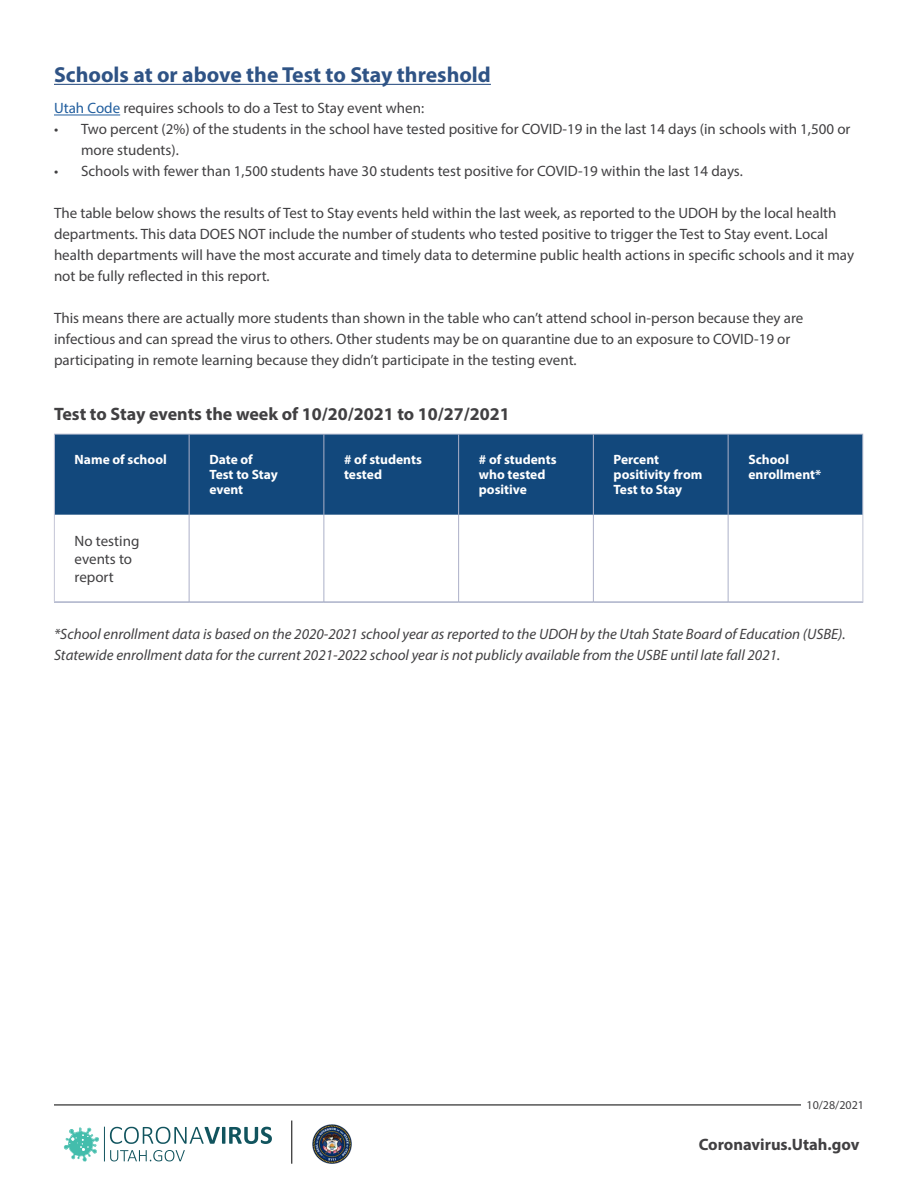
<style>
.page{position:relative;width:918px;height:1188px;background:#fff}
.page>*{position:absolute;margin:0;border:0;box-sizing:border-box;transform-origin:0 0}
.t1{font:700 21.75px "Myriad Pro";color:#2f5385}
.t2{font:700 18px "Myriad Pro";color:#414042}
.t3{font:700 16.5px "Myriad Pro";color:#414042}
.t4{font:15px/21px "Myriad Pro";color:#414042}
.t5{font:italic 15px/21px "Myriad Pro";color:#414042}
.t6{font:700 13.5px/15px "Myriad Pro";color:#fff}
.t7{font:12px "Myriad Pro";color:#414042}
.s1{color:#215e9e}
</style>
<div class="page">
<svg style="left:64px;top:1127px;width:35px;height:35px"></svg>
<svg style="left:110px;top:1150px;width:75px;height:11px"></svg>
<svg style="left:110px;top:1127px;width:162px;height:17px"></svg>
<hr style="left:104px;top:1127px;width:1px;height:34px;background:#11545e">
<hr style="left:54px;top:1105px;width:810px;height:1px;background:#000">
<hr style="left:292px;top:1121px;width:1px;height:43px;background:#000">
<img style="left:312px;top:1124px;width:40px;height:40px">
<div style="left:802px;top:1095px;width:62px;height:18px;background:#fff"></div>
<hr style="left:54px;top:84px;width:437px;height:1px;background:#2f5385">
<hr style="left:54px;top:115px;width:66px;height:1px;background:#215e9e">
<div style="left:55px;top:435px;width:807px;height:80px;background:#12487c"></div>
<hr style="left:189px;top:434px;width:1px;height:81px;background:#acb0c8">
<hr style="left:324px;top:434px;width:1px;height:81px;background:#acb0c8">
<hr style="left:458px;top:434px;width:1px;height:81px;background:#acb0c8">
<hr style="left:593px;top:434px;width:1px;height:81px;background:#acb0c8">
<hr style="left:728px;top:434px;width:1px;height:81px;background:#acb0c8">
<hr style="left:189px;top:515px;width:1px;height:87px;background:#acb0c8">
<hr style="left:324px;top:515px;width:1px;height:87px;background:#acb0c8">
<hr style="left:458px;top:515px;width:1px;height:87px;background:#acb0c8">
<hr style="left:593px;top:515px;width:1px;height:87px;background:#acb0c8">
<hr style="left:728px;top:515px;width:1px;height:87px;background:#acb0c8">
<hr style="left:54px;top:602px;width:135px;height:1px;background:#818aad">
<hr style="left:189px;top:602px;width:135px;height:1px;background:#818aad">
<hr style="left:324px;top:602px;width:135px;height:1px;background:#818aad">
<hr style="left:459px;top:602px;width:134px;height:1px;background:#818aad">
<hr style="left:593px;top:602px;width:135px;height:1px;background:#818aad">
<hr style="left:728px;top:602px;width:135px;height:1px;background:#818aad">
<hr style="left:54px;top:434px;width:135px;height:1px;background:#c4c6d7">
<hr style="left:54px;top:434px;width:1px;height:81px;background:#c4c6d7">
<hr style="left:189px;top:434px;width:135px;height:1px;background:#c4c6d7">
<hr style="left:324px;top:434px;width:135px;height:1px;background:#c4c6d7">
<hr style="left:459px;top:434px;width:134px;height:1px;background:#c4c6d7">
<hr style="left:593px;top:434px;width:135px;height:1px;background:#c4c6d7">
<hr style="left:728px;top:434px;width:135px;height:1px;background:#c4c6d7">
<hr style="left:862px;top:434px;width:1px;height:81px;background:#c4c6d7">
<hr style="left:54px;top:515px;width:1px;height:87px;background:#c4c6d7">
<hr style="left:862px;top:515px;width:1px;height:87px;background:#c4c6d7">
<h1 class="t1" style="left:54px;top:61px;width:438px">Schools at or above the Test to Stay threshold</h1>
<p class="t4" style="left:54px;top:98px;width:372px"><span class="s1">Utah Code</span> requires schools to do a Test to Stay event when:</p>
<p class="t4" style="left:81px;top:119px;width:771px;text-indent:-27px">• Two percent (2%) of the students in the school have tested positive for COVID-19 in the last 14 days (in schools with 1,500 or more students).</p>
<p class="t4" style="left:54px;top:161px;width:690px">• Schools with fewer than 1,500 students have 30 students test positive for COVID-19 within the last 14 days.</p>
<p class="t4" style="left:54px;top:203px;width:802px">The table below shows the results of Test to Stay events held within the last week, as reported to the UDOH by the local health departments. This data DOES NOT include the number of students who tested positive to trigger the Test to Stay event. Local health departments will have the most accurate and timely data to determine public health actions in specific schools and it may not be fully reflected in this report.</p>
<p class="t4" style="left:54px;top:308px;width:751px">This means there are actually more students than shown in the table who can’t attend school in-person because they are infectious and can spread the virus to others. Other students may be on quarantine due to an exposure to COVID-19 or participating in remote learning because they didn’t participate in the testing event.</p>
<p class="t2" style="left:54px;top:402px;width:457px">Test to Stay events the week of 10/20/2021 to 10/27/2021</p>
<p class="t6" style="left:75px;top:452px;width:94px">Name of school</p>
<p class="t6" style="left:209px;top:452px;width:70px">Date of<br>Test to Stay event</p>
<p class="t6" style="left:344px;top:452px;width:79px"># of students tested</p>
<p class="t6" style="left:479px;top:452px;width:79px"># of students who tested positive</p>
<p class="t6" style="left:614px;top:452px;width:90px">Percent positivity from<br>Test to Stay</p>
<p class="t6" style="left:748px;top:452px;width:74px">School enrollment*</p>
<p class="t4" style="left:75px;top:532px;width:66px;line-height:18px">No testing events to report</p>
<p class="t5" style="left:54px;top:623px;width:793px">*School enrollment data is based on the 2020-2021 school year as reported to the UDOH by the Utah State Board of Education (USBE).<br>Statewide enrollment data for the current 2021-2022 school year is not publicly available from the USBE until late fall 2021.</p>
<p class="t7" style="left:807px;top:1097px;width:59px">10/28/2021</p>
<p class="t3" style="left:699px;top:1134px;width:163px">Coronavirus.Utah.gov</p>
</div>
